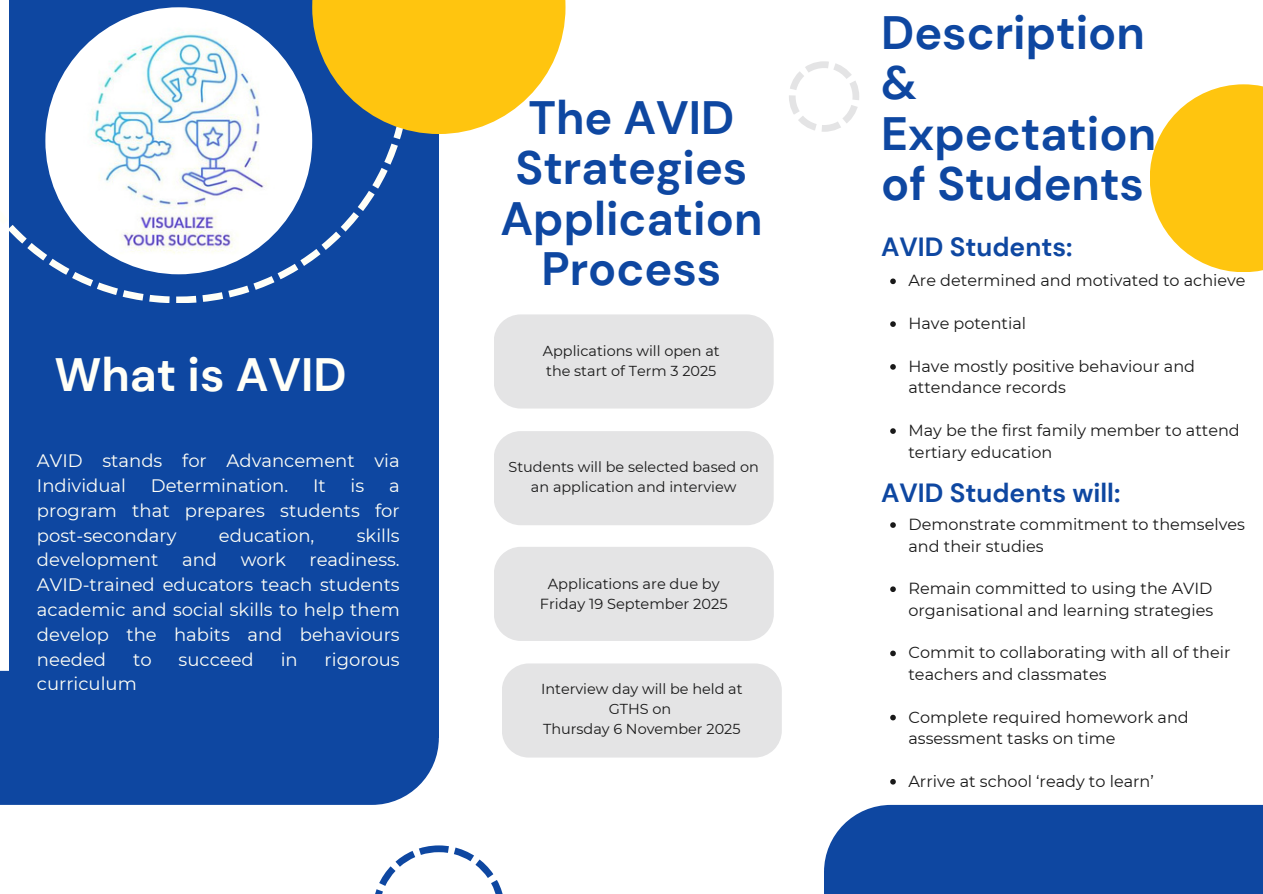
<style>
.page{position:relative;width:1263px;height:894px;background:#fff}
.page>*{position:absolute;margin:0;border:0;box-sizing:border-box;transform-origin:0 0}
.t1{font:700 46.65px/50.4px "DM Sans";color:#0e47a1;text-align:center}
.t2{font:700 46.65px "DM Sans";color:#fffff7}
.t3{font:700 26.25px "DM Sans";color:#0e47a1}
.t4{font:18px/24.8px "Montserrat";color:#fffff7;text-align:justify}
.t5{font:16.05px/21.3px "Montserrat";color:#191919}
.t6{font:14.55px/19.6px "Montserrat";color:#191919;text-align:center}
.t7{font:14.4px/19.6px "Montserrat";color:#191919;text-align:center}
</style>
<div class="page">
<div style="left:0;top:670px;width:439px;height:134px;background:#0e47a1"></div>
<div style="left:9px;top:0;width:430px;height:737px;background:#0e47a1"></div>
<svg style="left:9px;top:7px;width:393px;height:296px"></svg>
<svg style="left:1150px;top:84px;width:113px;height:188px;fill:#ffc50f"></svg>
<img style="left:45px;top:7px;width:267px;height:267px;border-radius:50%">
<div style="left:494px;top:314px;width:280px;height:94px;background:#e4e4e5"></div>
<svg style="left:312px;top:0;width:253px;height:134px;fill:#ffc50f"></svg>
<div style="left:494px;top:431px;width:280px;height:94px;background:#e4e4e5"></div>
<div style="left:494px;top:547px;width:280px;height:93px;background:#e4e4e5"></div>
<svg style="left:375px;top:845px;width:128px;height:48px"></svg>
<div style="left:824px;top:804px;width:439px;height:89px;background:#0e47a1"></div>
<svg style="left:789px;top:61px;width:70px;height:71px"></svg>
<div style="left:502px;top:663px;width:280px;height:94px;background:#e4e4e5"></div>
<svg style="left:890px;top:278px;width:6px;height:6px"></svg>
<svg style="left:890px;top:321px;width:6px;height:6px"></svg>
<svg style="left:890px;top:364px;width:6px;height:5px"></svg>
<svg style="left:890px;top:428px;width:6px;height:6px"></svg>
<svg style="left:890px;top:522px;width:6px;height:5px"></svg>
<svg style="left:890px;top:586px;width:6px;height:6px"></svg>
<svg style="left:890px;top:650px;width:6px;height:6px"></svg>
<svg style="left:890px;top:714px;width:6px;height:6px"></svg>
<svg style="left:890px;top:779px;width:6px;height:5px"></svg>
<h3 class="t2" style="left:54px;top:344px;width:294px">What is AVID</h3>
<h1 class="t4" style="left:37px;top:448px;width:364px">AVID stands for Advancement via<br>Individual</h1>
<h1 class="t4" style="left:151px;top:473px;width:139px">Determination.</h1>
<h1 class="t4" style="left:313px;top:473px;width:14px">It</h1>
<h1 class="t4" style="left:351px;top:473px;width:15px">is</h1>
<h1 class="t4" style="left:37px;top:473px;width:364px;text-indent:352px">a program that prepares students for post-secondary</h1>
<h1 class="t4" style="left:219px;top:522px;width:97px">education,</h1>
<h1 class="t4" style="left:357px;top:522px;width:44px">skills</h1>
<h1 class="t4" style="left:37px;top:547px;width:364px;text-indent:273px">readiness.<br>AVID-trained educators teach students academic and social skills to help them develop the habits and behaviours needed</h1>
<h1 class="t4" style="left:37px;top:547px;width:123px">development</h1>
<h1 class="t4" style="left:182px;top:547px;width:37px">and</h1>
<h1 class="t4" style="left:241px;top:547px;width:47px">work</h1>
<h1 class="t4" style="left:133px;top:646px;width:20px">to</h1>
<h1 class="t4" style="left:179px;top:646px;width:77px">succeed</h1>
<h1 class="t4" style="left:281px;top:646px;width:19px">in</h1>
<h1 class="t4" style="left:325px;top:646px;width:77px">rigorous</h1>
<h1 class="t4" style="left:37px;top:671px;width:101px">curriculum</h1>
<h1 class="t1" style="left:500px;top:93px;width:263px">The AVID<br>Strategies<br>Application<br>Process</h1>
<h2 class="t7" style="left:543px;top:341px;width:178px;text-align:left">Applications will open at the start of Term 3 2025</h2>
<p class="t7" style="left:508px;top:457px;width:252px">Students will be selected based on an application and interview</p>
<p class="t6" style="left:540px;top:573px;width:189px">Applications are due by<br>Friday 19 September 2025</p>
<h4 class="t7" style="left:541px;top:679px;width:203px">Interview day will be held at<br>GTHS on</h4>
<p class="t7" style="left:543px;top:718px;width:199px">Thursday 6 November 2025</p>
<p class="t1" style="left:881px;top:8px;width:276px;text-align:left">Description &amp;<br>Expectation of Students</p>
<p class="t3" style="left:881px;top:229px;width:193px">AVID Students:</p>
<h1 class="t5" style="left:908px;top:270px;width:339px">Are determined and motivated to achieve</h1>
<h2 class="t5" style="left:908px;top:312px;width:119px">Have potential</h2>
<p class="t5" style="left:908px;top:355px;width:288px">Have mostly positive behaviour and attendance records</p>
<p class="t5" style="left:908px;top:419px;width:333px">May be the first family member to attend tertiary education</p>
<p class="t3" style="left:881px;top:475px;width:241px">AVID Students will:</p>
<p class="t5" style="left:908px;top:513px;width:338px">Demonstrate commitment to themselves and their studies</p>
<p class="t5" style="left:908px;top:577px;width:306px">Remain committed to using the AVID organisational and learning strategies</p>
<p class="t5" style="left:908px;top:642px;width:323px">Commit to collaborating with all of their teachers and classmates</p>
<p class="t5" style="left:908px;top:706px;width:282px">Complete required homework and assessment tasks on time</p>
<p class="t5" style="left:908px;top:770px;width:247px">Arrive at school ‘ready to learn’</p>
</div>
